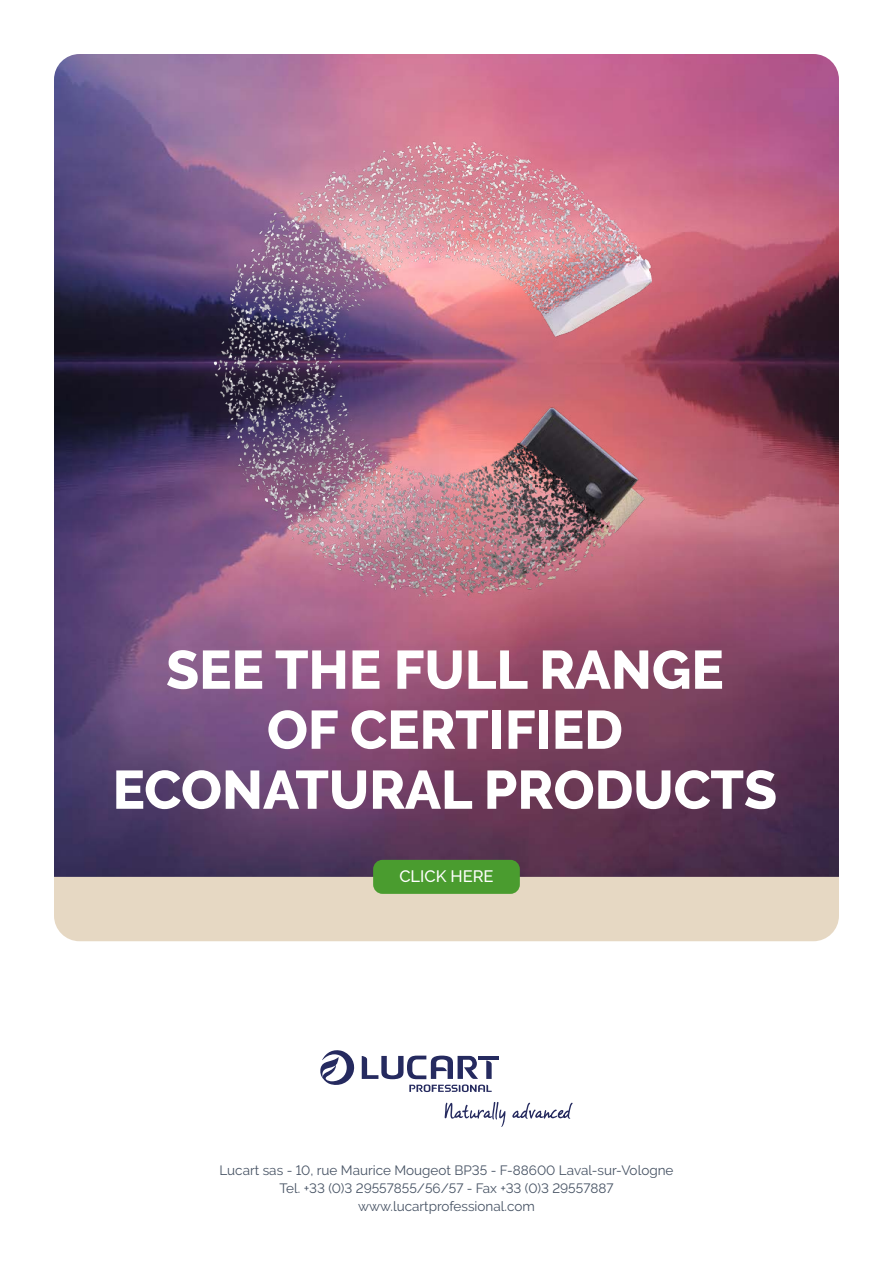
<style>
.page{position:relative;width:893px;height:1263px;background:#fff}
.page>*{position:absolute;margin:0;border:0;box-sizing:border-box;transform-origin:0 0}
.t1{font:800 54px/60px "Raleway";color:#fff;text-align:center}
.t2{font:500 16.5px "Raleway";color:#fff}
.t3{font:13.5px/18px "Raleway";color:#475364;text-align:center}
</style>
<div class="page">
<div style="left:54px;top:601px;width:785px;height:340px;background:#e4d4bd;border-radius:26px"></div>
<img style="left:54px;top:54px;width:785px;height:823px">
<svg style="left:320px;top:1050px;width:35px;height:35px"></svg>
<hr style="left:479px;top:1056px;width:20px;height:4px;background:#252a5f">
<svg style="left:362px;top:1055px;width:130px;height:37px"></svg>
<svg style="left:445px;top:1102px;width:128px;height:25px"></svg>
<img style="left:157px;top:90px;width:579px;height:558px">
<div style="left:373px;top:860px;width:147px;height:34px;background:#4a9c2f;border-radius:9px"></div>
<h1 class="t1" style="left:113px;top:640px;width:666px">SEE THE FULL RANGE<br>OF CERTIFIED<br>ECONATURAL PRODUCTS</h1>
<p class="t2" style="left:399px;top:867px;width:96px">CLICK HERE</p>
<p class="t3" style="left:219px;top:1161px;width:456px">Lucart sas - 10, rue Maurice Mougeot BP35 - F-88600 Laval-sur-Vologne<br>Tel. +33 (0)3 29557855/56/57 - Fax +33 (0)3 29557887 www.lucartprofessional.com</p>
</div>
